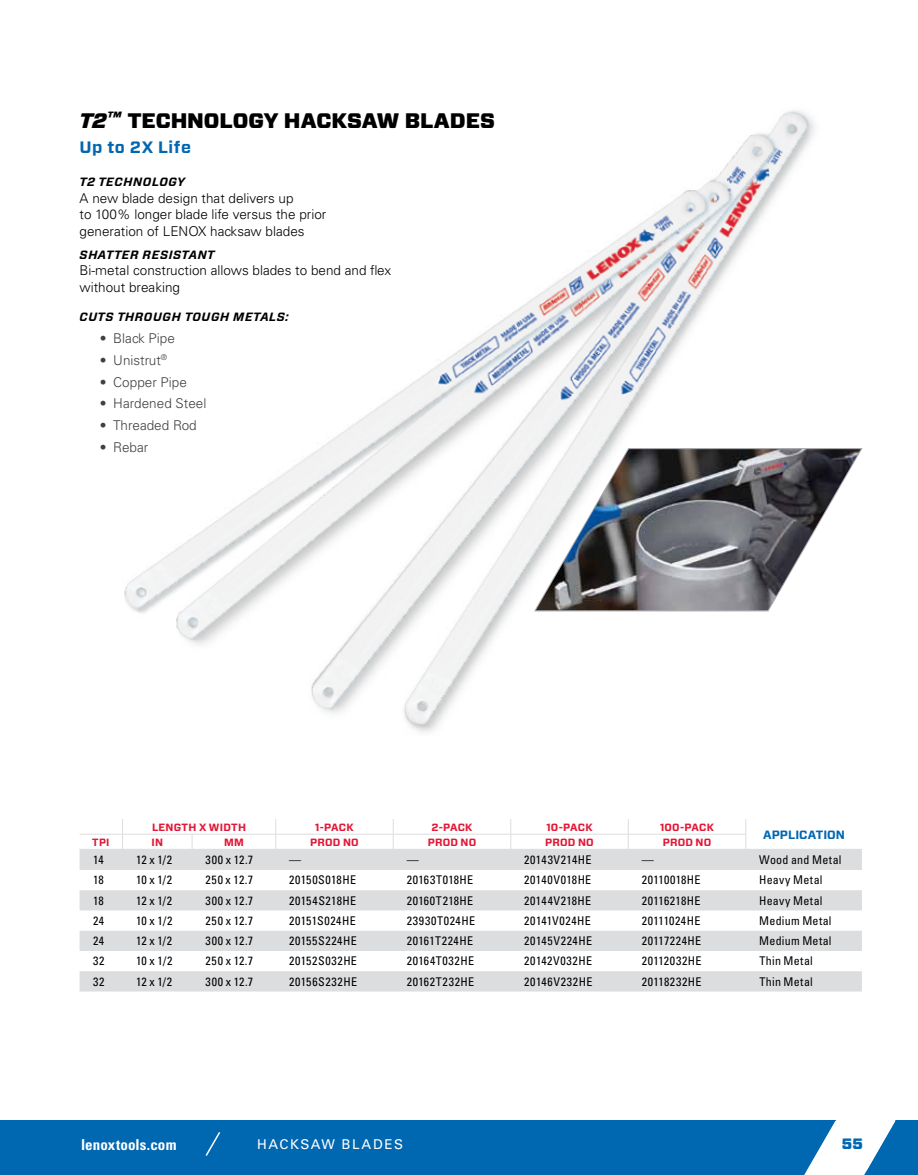
<style>
.page{position:relative;width:918px;height:1175px;background:#fff}
.page>*{position:absolute;margin:0;border:0;box-sizing:border-box;transform-origin:0 0}
.t1{font:900 21px "Forza";letter-spacing:-.005em;color:#000}
.t2{font:700 16.5px "Forza";color:#0067b1}
.t3{font:700 condensed 15px "Univers LT Std";letter-spacing:.01em;color:#fff}
.t4{font:900 15px "Forza";color:#0067b1}
.t5{font:300 13.5px/16.5px "Univers LT Std";color:#000}
.t6{font:300 13.5px "Univers LT Std";color:#404042}
.t7{font:13.5px "Univers LT Std";letter-spacing:.11em;color:#fff}
.t8{font:condensed 12px "Univers LT Std";letter-spacing:.035em;color:#000}
.t9{font:italic 700 12px "Forza";letter-spacing:.05em;color:#000}
.t10{font:condensed 12px "Univers LT Std";letter-spacing:.055em;color:#000}
.t11{font:700 12px "Forza";letter-spacing:.01em;color:#0067b1}
.t12{font:700 10.5px "Forza";letter-spacing:.02em;color:#e31736}
.s1{font-style:italic}
</style>
<div class="page">
<div style="left:0;top:1120px;width:918px;height:54px;background:#0067b1"></div>
<svg style="left:804px;top:1120px;width:92px;height:54px"></svg>
<svg style="left:205px;top:1132px;width:16px;height:24px"></svg>
<img style="left:124px;top:110px;width:691px;height:622px">
<svg style="left:80px;top:850px;width:782px;height:141px;fill:#dcddde"></svg>
<svg style="left:192px;top:835px;width:1px;height:14px"></svg>
<svg style="left:275px;top:819px;width:1px;height:30px"></svg>
<svg style="left:393px;top:819px;width:1px;height:30px"></svg>
<svg style="left:510px;top:819px;width:1px;height:30px"></svg>
<svg style="left:628px;top:819px;width:1px;height:30px"></svg>
<svg style="left:122px;top:819px;width:1px;height:30px"></svg>
<hr style="left:80px;top:834px;width:43px;height:1px;background:#dcddde">
<hr style="left:123px;top:834px;width:69px;height:1px;background:#dcddde">
<hr style="left:192px;top:834px;width:84px;height:1px;background:#dcddde">
<hr style="left:276px;top:834px;width:117px;height:1px;background:#dcddde">
<hr style="left:393px;top:834px;width:118px;height:1px;background:#dcddde">
<hr style="left:511px;top:834px;width:117px;height:1px;background:#dcddde">
<hr style="left:628px;top:834px;width:117px;height:1px;background:#dcddde">
<hr style="left:80px;top:849px;width:43px;height:1px;background:#dcddde">
<hr style="left:123px;top:849px;width:69px;height:1px;background:#dcddde">
<hr style="left:192px;top:849px;width:84px;height:1px;background:#dcddde">
<hr style="left:276px;top:849px;width:117px;height:1px;background:#dcddde">
<hr style="left:393px;top:849px;width:118px;height:1px;background:#dcddde">
<hr style="left:511px;top:849px;width:117px;height:1px;background:#dcddde">
<hr style="left:628px;top:849px;width:118px;height:1px;background:#dcddde">
<svg style="left:745px;top:819px;width:1px;height:30px"></svg>
<hr style="left:746px;top:849px;width:116px;height:1px;background:#dcddde">
<svg style="left:533px;top:447px;width:330px;height:165px"></svg>
<p class="t1" style="left:80px;top:106px;width:108px"><span class="s1">T2</span><sup>™</sup> TECHNOLO</p>
<p class="t1" style="left:248px;top:106px;width:52px">GY HAC</p>
<p class="t1" style="left:332px;top:106px;width:34px">KSAW</p>
<p class="t1" style="left:405px;top:106px;width:90px">BLADES</p>
<p class="t2" style="left:80px;top:137px;width:113px">UP TO 2X LIFE</p>
<p class="t9" style="left:80px;top:174px;width:45px">T2 TECHNOLOGY</p>
<p class="t5" style="left:80px;top:189px;width:248px">A new blade design that delivers up<br>to 100% longer blade life versus the prior generation of LENOX hacksaw blades</p>
<p class="t9" style="left:80px;top:246px;width:136px">SHATTER RESISTANT</p>
<p class="t5" style="left:80px;top:262px;width:313px">Bi-metal construction allows blades to bend and flex without breaking</p>
<p class="t9" style="left:80px;top:309px;width:211px">CUTS THROUGH TOUGH METALS:</p>
<p class="t6" style="left:100px;top:330px;width:77px">• Black Pipe</p>
<p class="t6" style="left:100px;top:352px;width:69px">• Unistrut<sup>®</sup></p>
<p class="t6" style="left:100px;top:374px;width:89px">• Copper Pipe</p>
<p class="t6" style="left:100px;top:395px;width:108px">• Hardened Steel</p>
<p class="t6" style="left:100px;top:417px;width:99px">• Threaded Rod</p>
<p class="t6" style="left:100px;top:439px;width:50px">• Rebar</p>
<p class="t12" style="left:152px;top:820px;width:9px">LENGTH</p>
<p class="t12" style="left:199px;top:820px;width:49px">X WIDTH</p>
<p class="t12" style="left:315px;top:820px;width:40px">1-PACK</p>
<p class="t12" style="left:431px;top:820px;width:43px">2-PACK</p>
<p class="t12" style="left:546px;top:820px;width:48px">10-PACK</p>
<p class="t12" style="left:660px;top:820px;width:55px">100-PACK</p>
<p class="t11" style="left:763px;top:826px;width:84px">APPLICATION</p>
<p class="t12" style="left:92px;top:835px;width:7px">TPI</p>
<p class="t12" style="left:152px;top:835px;width:13px">IN</p>
<p class="t12" style="left:224px;top:835px;width:21px">MM</p>
<p class="t12" style="left:310px;top:835px;width:9px">PROD</p>
<p class="t12" style="left:343px;top:835px;width:17px">NO</p>
<p class="t12" style="left:428px;top:835px;width:9px">PROD</p>
<p class="t12" style="left:461px;top:835px;width:17px">NO</p>
<p class="t12" style="left:545px;top:835px;width:9px">PROD</p>
<p class="t12" style="left:578px;top:835px;width:9px">NO</p>
<p class="t12" style="left:663px;top:835px;width:9px">PROD</p>
<p class="t12" style="left:696px;top:835px;width:17px">NO</p>
<p class="t8" style="left:93px;top:852px;width:12px">14</p>
<p class="t8" style="left:136px;top:852px;width:38px">12 x 1/2</p>
<p class="t8" style="left:206px;top:852px;width:49px">300 x 12.7</p>
<p class="t8" style="left:289px;top:852px;width:13px">—</p>
<p class="t8" style="left:407px;top:852px;width:13px">—</p>
<p class="t8" style="left:524px;top:852px;width:69px">20143V214HE</p>
<p class="t8" style="left:642px;top:852px;width:13px">—</p>
<p class="t8" style="left:759px;top:852px;width:84px">Wood and Metal</p>
<p class="t8" style="left:93px;top:872px;width:12px">18</p>
<p class="t8" style="left:136px;top:872px;width:38px">10 x 1/2</p>
<p class="t8" style="left:206px;top:872px;width:49px">250 x 12.7</p>
<p class="t8" style="left:289px;top:872px;width:68px">20150S018HE</p>
<p class="t8" style="left:407px;top:872px;width:68px">20163T018HE</p>
<p class="t8" style="left:524px;top:872px;width:69px">20140V018H E</p>
<p class="t8" style="left:642px;top:872px;width:60px">20110018H E</p>
<p class="t8" style="left:759px;top:872px;width:65px">H eavy Metal</p>
<p class="t8" style="left:93px;top:892px;width:12px">18</p>
<p class="t8" style="left:136px;top:892px;width:38px">12 x 1/2</p>
<p class="t8" style="left:206px;top:892px;width:49px">300 x 12.7</p>
<p class="t8" style="left:289px;top:892px;width:68px">20154S218H E</p>
<p class="t8" style="left:407px;top:892px;width:68px">20160T218HE</p>
<p class="t8" style="left:524px;top:892px;width:68px">20144V218H E</p>
<p class="t8" style="left:642px;top:892px;width:60px">20116218HE</p>
<p class="t8" style="left:759px;top:892px;width:65px">H eavy Metal</p>
<p class="t8" style="left:93px;top:913px;width:13px">24</p>
<p class="t8" style="left:136px;top:913px;width:38px">10 x 1/2</p>
<p class="t8" style="left:206px;top:913px;width:49px">250 x 12.7</p>
<p class="t8" style="left:289px;top:913px;width:68px">20151S024H E</p>
<p class="t10" style="left:407px;top:913px;width:70px">23930T024HE</p>
<p class="t8" style="left:524px;top:913px;width:68px">20141V024H E</p>
<p class="t8" style="left:642px;top:913px;width:60px">20111024H E</p>
<p class="t8" style="left:759px;top:913px;width:74px">Medium Metal</p>
<p class="t8" style="left:93px;top:933px;width:13px">24</p>
<p class="t8" style="left:136px;top:933px;width:38px">12 x 1/2</p>
<p class="t8" style="left:206px;top:933px;width:49px">300 x 12.7</p>
<p class="t8" style="left:289px;top:933px;width:69px">20155S224HE</p>
<p class="t8" style="left:407px;top:933px;width:68px">20161T224H E</p>
<p class="t8" style="left:524px;top:933px;width:69px">20145V224HE</p>
<p class="t8" style="left:642px;top:933px;width:61px">20117224HE</p>
<p class="t8" style="left:759px;top:933px;width:74px">Medium Metal</p>
<p class="t8" style="left:93px;top:953px;width:13px">32</p>
<p class="t8" style="left:136px;top:953px;width:38px">10 x 1/2</p>
<p class="t8" style="left:206px;top:953px;width:49px">250 x 12.7</p>
<p class="t8" style="left:289px;top:953px;width:69px">20152S032HE</p>
<p class="t10" style="left:407px;top:953px;width:69px">20164T032HE</p>
<p class="t8" style="left:524px;top:953px;width:69px">20142V032HE</p>
<p class="t8" style="left:642px;top:953px;width:61px">20112032HE</p>
<p class="t8" style="left:759px;top:953px;width:55px">Thin Metal</p>
<p class="t8" style="left:93px;top:973px;width:13px">32</p>
<p class="t8" style="left:136px;top:973px;width:38px">12 x 1/2</p>
<p class="t8" style="left:206px;top:973px;width:49px">300 x 12.7</p>
<p class="t8" style="left:289px;top:973px;width:69px">20156S232HE</p>
<p class="t10" style="left:407px;top:973px;width:69px">20162T232HE</p>
<p class="t8" style="left:524px;top:973px;width:70px">20146V232HE</p>
<p class="t8" style="left:642px;top:973px;width:61px">20118232HE</p>
<p class="t8" style="left:759px;top:973px;width:55px">Thin Metal</p>
<p class="t3" style="left:81px;top:1135px;width:97px">lenoxtools.com</p>
<p class="t4" style="left:842px;top:1133px;width:22px">55</p>
<p class="t7" style="left:257px;top:1136px;width:148px">HACKSAW BLADES</p>
</div>
